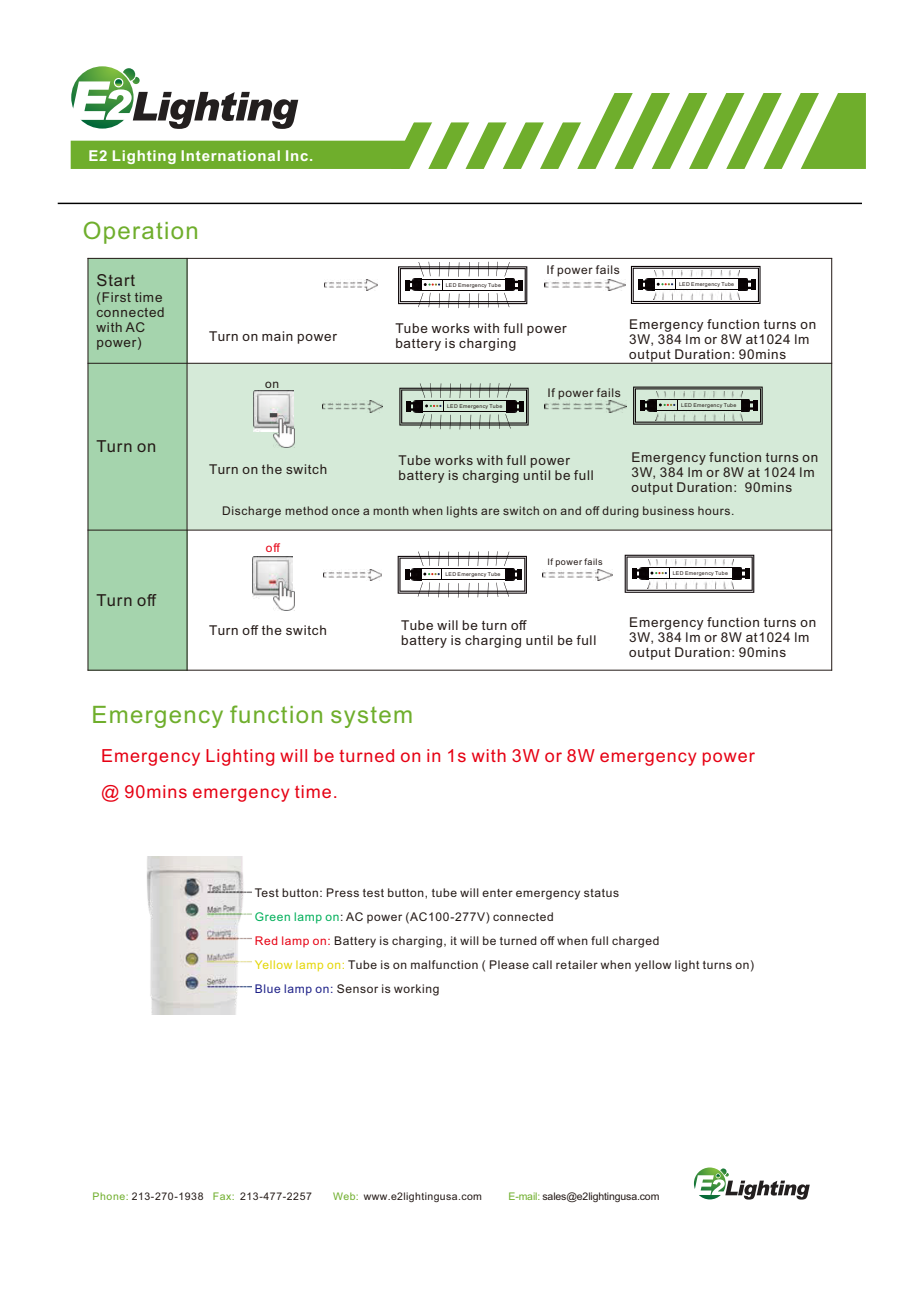
<style>
.page{position:relative;width:920px;height:1290px;background:#fff}
.page>*{position:absolute;margin:0;border:0;box-sizing:border-box;transform-origin:0 0}
.t1{font:24px "Arial";letter-spacing:.055em;color:#6fae2c}
.t2{font:18px/36.6px "Arial";letter-spacing:.055em;color:#e60013}
.t3{font:16.5px "Arial";letter-spacing:.055em;color:#231916}
.t4{font:700 15px "Arial";letter-spacing:.055em;color:#fff}
.t5{font:13.5px/15.1px "Arial";letter-spacing:.055em;color:#231916}
.t6{font:12px/24px "Arial";letter-spacing:.055em;color:#231916}
.t7{font:12px "Arial";color:#e60013}
.t8{font:10.5px "Arial";letter-spacing:.04em;color:#231916}
.t9{font:10.5px "Arial";letter-spacing:-.015em;color:#231916}
.t10{font:9px "Arial";letter-spacing:.055em;color:#231916}
.t11{font:5.25px "Arial";letter-spacing:.055em;color:#231916}
.s1{color:#00af5a}
.s2{color:#e60013}
.s3{color:#e4d604}
.s4{color:#1e2188}
.s5{color:#6fae2c}
</style>
<div class="page">
<div style="left:88px;top:258px;width:99px;height:105px;background:#a5d4ad"></div>
<div style="left:88px;top:363px;width:99px;height:167px;background:#a5d4ad"></div>
<div style="left:187px;top:363px;width:644px;height:167px;background:#d5ead8"></div>
<div style="left:88px;top:530px;width:99px;height:140px;background:#a5d4ad"></div>
<hr style="left:88px;top:258px;width:1px;height:413px;background:#231916">
<hr style="left:187px;top:258px;width:1px;height:413px;background:#231916">
<hr style="left:831px;top:258px;width:1px;height:413px;background:#231916">
<hr style="left:88px;top:670px;width:744px;height:1px;background:#231916">
<hr style="left:88px;top:530px;width:744px;height:1px;background:#231916">
<hr style="left:88px;top:363px;width:744px;height:1px;background:#231916">
<hr style="left:88px;top:258px;width:744px;height:1px;background:#231916">
<div style="left:58px;top:203px;width:803px;height:1px;background:#231916;border:1px solid #000"></div>
<svg style="left:693px;top:1168px;width:116px;height:32px"></svg>
<svg style="left:391px;top:93px;width:474px;height:76px"></svg>
<div style="left:389px;top:68px;width:208px;height:54px;background:#fff"></div>
<div style="left:71px;top:141px;width:334px;height:28px;background:#6fae2c"></div>
<svg style="left:71px;top:68px;width:227px;height:61px"></svg>
<img style="left:147px;top:857px;width:104px;height:157px">
<img style="left:544px;top:279px;width:81px;height:12px">
<img style="left:324px;top:279px;width:54px;height:12px">
<svg style="left:398px;top:262px;width:129px;height:46px"></svg>
<svg style="left:631px;top:266px;width:129px;height:38px"></svg>
<img style="left:653px;top:270px;width:87px;height:29px">
<svg style="left:633px;top:387px;width:129px;height:38px"></svg>
<img style="left:655px;top:391px;width:87px;height:29px">
<img style="left:544px;top:401px;width:82px;height:11px">
<img style="left:322px;top:401px;width:60px;height:11px">
<svg style="left:399px;top:383px;width:129px;height:47px"></svg>
<svg style="left:624px;top:555px;width:130px;height:38px"></svg>
<img style="left:647px;top:559px;width:86px;height:29px">
<img style="left:542px;top:569px;width:70px;height:12px">
<img style="left:323px;top:569px;width:59px;height:12px">
<svg style="left:397px;top:551px;width:130px;height:47px"></svg>
<img style="left:252px;top:557px;width:41px;height:41px">
<img style="left:273px;top:579px;width:21px;height:31px">
<img style="left:253px;top:390px;width:40px;height:41px">
<img style="left:273px;top:415px;width:21px;height:32px">
<p class="t4" style="left:88px;top:150px;width:227px">E2 Lighting International Inc.</p>
<h1 class="t1" style="left:83px;top:222px;width:118px">Operation</h1>
<p class="t3" style="left:96px;top:274px;width:40px">Start</p>
<p class="t5" style="left:96px;top:291px;width:70px">(First time connected with AC power)</p>
<p class="t11" style="left:446px;top:283px;width:57px">LED Emergency Tube</p>
<p class="t6" style="left:546px;top:259px;width:75px">If power fails</p>
<p class="t11" style="left:679px;top:282px;width:57px">LED Emergency Tube</p>
<p class="t5" style="left:209px;top:330px;width:129px">Turn on main power</p>
<p class="t5" style="left:395px;top:322px;width:173px">Tube works with full power battery is charging</p>
<p class="t5" style="left:629px;top:318px;width:188px">Emergency function turns on<br>3W, 384 lm or 8W at1024 lm output Duration: 90mins</p>
<p class="t6" style="left:265px;top:373px;width:16px">on</p>
<p class="t11" style="left:447px;top:404px;width:57px">LED Emergency Tube</p>
<p class="t6" style="left:547px;top:381px;width:75px">If power fails</p>
<p class="t11" style="left:681px;top:403px;width:57px">LED Emergency Tube</p>
<p class="t3" style="left:96px;top:440px;width:61px">Turn on</p>
<p class="t3" style="left:96px;top:594px;width:62px">Turn off</p>
<p class="t5" style="left:398px;top:454px;width:197px">Tube works with full power battery is charging until be full</p>
<p class="t5" style="left:631px;top:451px;width:188px">Emergency function turns on<br>3W, 384 lm or 8W at 1024 lm output Duration: 90mins</p>
<p class="t6" style="left:222px;top:500px;width:514px">Discharge method once a month when lights are switch on and off during business hours.</p>
<p class="t5" style="left:209px;top:463px;width:120px">Turn on the switch</p>
<p class="t7" style="left:266px;top:544px;width:16px">off</p>
<p class="t5" style="left:209px;top:624px;width:119px">Turn off the switch</p>
<p class="t11" style="left:445px;top:572px;width:57px">LED Emergency Tube</p>
<p class="t10" style="left:547px;top:558px;width:57px">If power fails</p>
<p class="t11" style="left:672px;top:571px;width:57px">LED Emergency Tube</p>
<p class="t5" style="left:401px;top:619px;width:197px">Tube will be turn off<br>battery is charging until be full</p>
<p class="t5" style="left:629px;top:616px;width:188px">Emergency function turns on<br>3W, 384 lm or 8W at1024 lm output Duration: 90mins</p>
<h1 class="t1" style="left:91px;top:706px;width:323px">Emergency function system</h1>
<h2 class="t2" style="left:101px;top:739px;width:655px">Emergency Lighting will be turned on in 1s with 3W or 8W emergency power @ 90mins emergency time.</h2>
<p class="t6" style="left:255px;top:882px;width:501px">Test button: Press test button, tube will enter emergency status<br><span class="s1">Green lamp on</span>: AC power (AC100-277V) connected<br><span class="s2">Red lamp on:</span> Battery is charging, it will be turned off when full charged<br><span class="s3">Yellow lamp on:</span> Tube is on malfunction ( Please call retailer when yellow light turns on)<br><span class="s4">Blue lamp on:</span> Sensor is working</p>
<p class="t8" style="left:93px;top:1192px;width:221px"><span class="s5">Phone:</span> 213-270-1938 <span class="s5">Fax:</span> 213-477-2257</p>
<p class="t8" style="left:333px;top:1192px;width:150px"><span class="s5">Web:</span> www.e2lightingusa.com</p>
<p class="t9" style="left:508px;top:1192px;width:152px"><span class="s5">E-mail:</span> sales@e2lightingusa.com</p>
</div>
